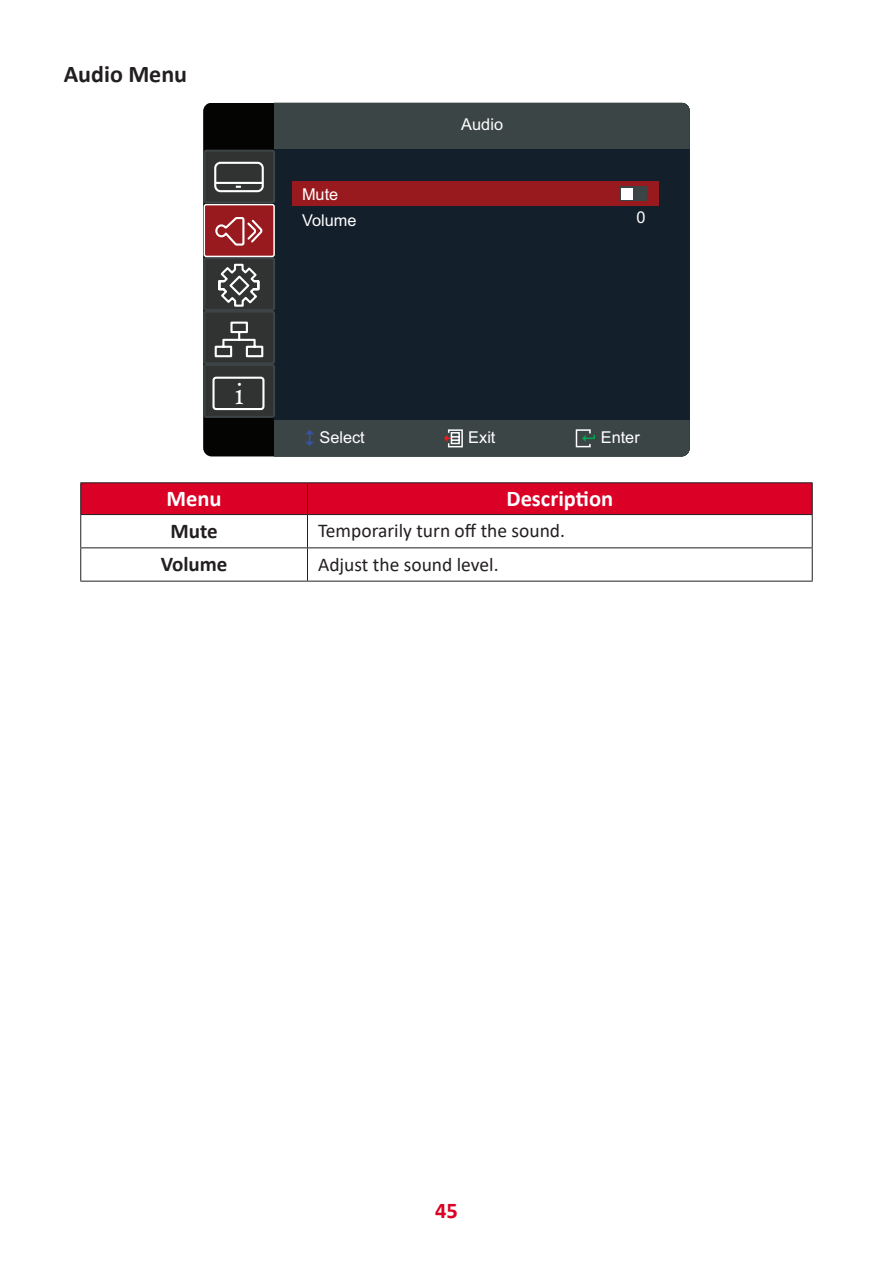
<style>
.page{position:relative;width:893px;height:1263px;background:#fff}
.page>*{position:absolute;margin:0;border:0;box-sizing:border-box;transform-origin:0 0}
.t1{font:29.7px "Calisto";color:#fff}
.Heading_3{font:700 24px "Calibri";color:#231f20}
.Table-Header{font:700 22.5px "Calibri";color:#fff}
.t2{font:700 22.5px "Calibri";color:#db0025}
.Table-Menu{font:700 21px "Calibri";color:#231f20}
.Table-Body{font:19.5px "Calibri";color:#231f20}
.t3{font:16.35px/25.5px "Arial";color:#fff}
</style>
<div class="page">
<div style="left:203px;top:103px;width:71px;height:353px;background:#040503"></div>
<div style="left:274px;top:149px;width:416px;height:271px;background:#131f2b"></div>
<div style="left:274px;top:103px;width:416px;height:46px;background:#3c4546"></div>
<div style="left:274px;top:420px;width:416px;height:36px;background:#3c4546"></div>
<div style="left:293px;top:181px;width:366px;height:24px;background:#991a1e"></div>
<div style="left:204px;top:365px;width:70px;height:52px;background:#313232;border-radius:2px"></div>
<div style="left:203px;top:364px;width:72px;height:54px;border:2px solid #3c4445;border-radius:2px"></div>
<div style="left:204px;top:312px;width:70px;height:51px;background:#313232;border-radius:2px"></div>
<div style="left:203px;top:310px;width:72px;height:54px;border:2px solid #3c4445;border-radius:2px"></div>
<div style="left:204px;top:258px;width:70px;height:52px;background:#313232;border-radius:2px"></div>
<div style="left:203px;top:257px;width:72px;height:54px;border:2px solid #3c4445;border-radius:2px"></div>
<div style="left:204px;top:205px;width:70px;height:51px;background:#991a1e;border-radius:2px"></div>
<div style="left:204px;top:204px;width:71px;height:53px;border:1px solid #fff;border-radius:2px"></div>
<div style="left:204px;top:151px;width:70px;height:51px;background:#313232;border-radius:2px"></div>
<div style="left:203px;top:150px;width:72px;height:54px;border:2px solid #3c4445;border-radius:2px"></div>
<svg style="left:214px;top:161px;width:50px;height:32px"></svg>
<svg style="left:211px;top:217px;width:55px;height:194px"></svg>
<div style="left:620px;top:187px;width:27px;height:14px;background:#3c4546"></div>
<div style="left:621px;top:188px;width:12px;height:12px;background:#fff"></div>
<svg style="left:305px;top:430px;width:9px;height:16px"></svg>
<svg style="left:575px;top:429px;width:20px;height:19px"></svg>
<svg style="left:444px;top:429px;width:19px;height:19px"></svg>
<div style="left:81px;top:483px;width:731px;height:31px;background:#db0025"></div>
<hr style="left:80px;top:515px;width:1px;height:32px;background:#231f20">
<hr style="left:307px;top:515px;width:1px;height:32px;background:#231f20">
<hr style="left:812px;top:515px;width:1px;height:32px;background:#231f20">
<hr style="left:80px;top:547px;width:227px;height:1px;background:#231f20">
<hr style="left:80px;top:548px;width:1px;height:33px;background:#231f20">
<hr style="left:307px;top:547px;width:506px;height:1px;background:#231f20">
<hr style="left:307px;top:548px;width:1px;height:33px;background:#231f20">
<hr style="left:812px;top:548px;width:1px;height:33px;background:#231f20">
<hr style="left:80px;top:581px;width:227px;height:1px;background:#231f20">
<hr style="left:307px;top:581px;width:506px;height:1px;background:#231f20">
<hr style="left:80px;top:482px;width:227px;height:1px;background:#231f20">
<hr style="left:80px;top:483px;width:1px;height:31px;background:#231f20">
<hr style="left:307px;top:482px;width:506px;height:1px;background:#231f20">
<hr style="left:307px;top:483px;width:1px;height:31px;background:#231f20">
<hr style="left:812px;top:483px;width:1px;height:31px;background:#231f20">
<hr style="left:80px;top:514px;width:227px;height:1px;background:#231f20">
<hr style="left:307px;top:514px;width:506px;height:1px;background:#231f20">
<p class="Heading_3" style="left:64px;top:57px;width:125px">Audio Menu</p>
<p class="t3" style="left:302px;top:181px;width:56px">Mute<br>Volume</p>
<p class="t3" style="left:461px;top:111px;width:43px">Audio</p>
<p class="t3" style="left:636px;top:205px;width:11px">0</p>
<p class="t1" style="left:235px;top:377px;width:10px">i</p>
<p class="t3" style="left:319px;top:424px;width:47px">Select</p>
<p class="t3" style="left:468px;top:424px;width:29px">Exit</p>
<p class="t3" style="left:601px;top:424px;width:41px">Enter</p>
<p class="Table-Header" style="left:167px;top:483px;width:57px">Menu</p>
<p class="Table-Header" style="left:506px;top:483px;width:108px">Description</p>
<p class="Table-Menu" style="left:170px;top:516px;width:49px">Mute</p>
<p class="Table-Body" style="left:318px;top:517px;width:248px">Temporarily turn off the sound.</p>
<p class="Table-Menu" style="left:161px;top:549px;width:68px">Volume</p>
<p class="Table-Body" style="left:318px;top:551px;width:182px">Adjust the sound level.</p>
<p class="t2" style="left:435px;top:1194px;width:24px">45</p>
</div>
